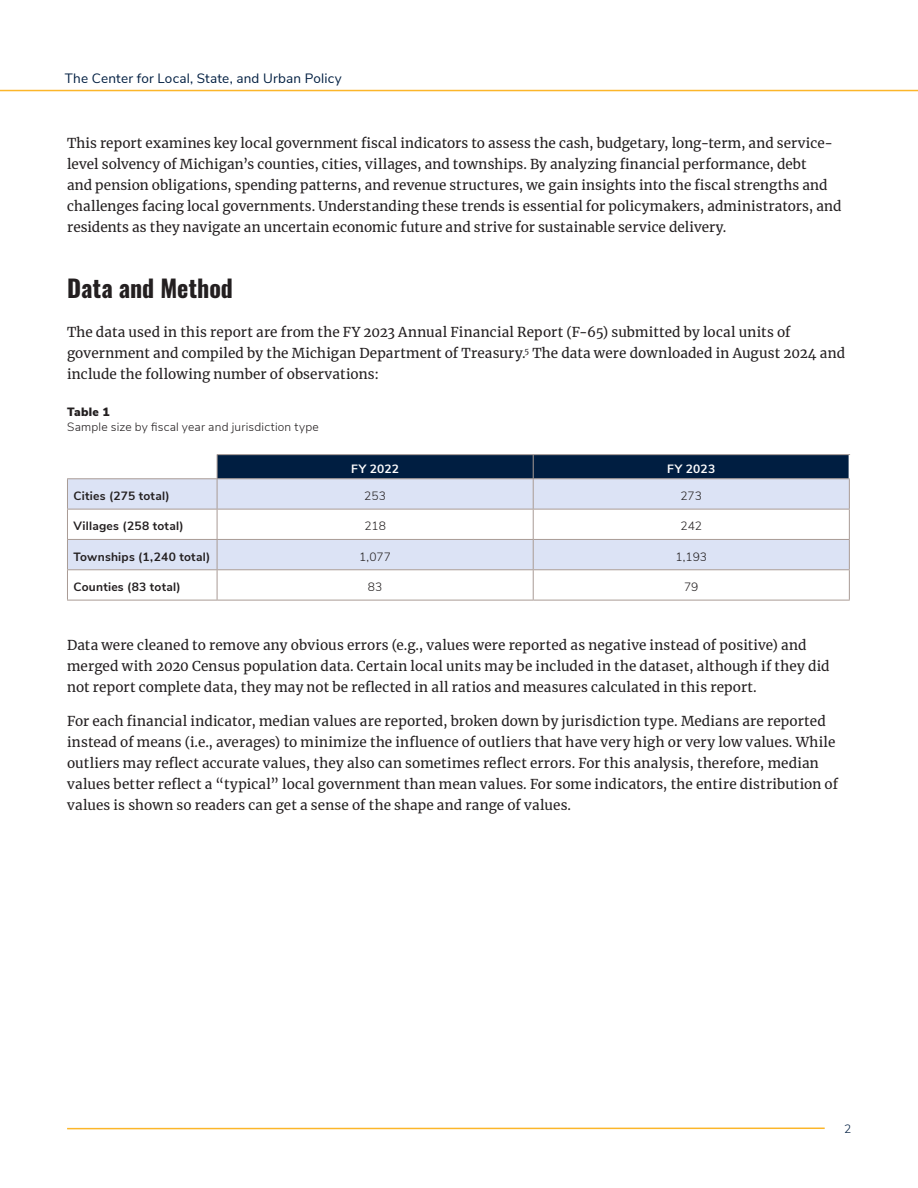
<style>
.page{position:relative;width:918px;height:1188px;background:#fff}
.page>*{position:absolute;margin:0;border:0;box-sizing:border-box;transform-origin:0 0}
.sub_title{font:700 24px "Oswald";color:#231f20}
.t1{font:13.5px/21px "Merriweather";letter-spacing:.01em;color:#231f20}
.t2{font:13.5px "Nunito Sans";letter-spacing:.015em;color:#001e41}
.figure_body_text{font:700 12px "Nunito Sans";letter-spacing:.02em;color:#231f20}
.figure_caption{font:300 12px "Nunito Sans";letter-spacing:.015em;color:#231f20}
.figure_body_text-2{font:300 12px "Nunito Sans";letter-spacing:.005em;color:#231f20}
.figure_body_text-3{font:700 12px "Nunito Sans";letter-spacing:.02em;color:#fff}
.figure_title{font:900 12px "Nunito Sans";letter-spacing:.025em;color:#231f20}
.t3{font:300 12px "Nunito Sans";color:#001e41}
</style>
<div class="page">
<hr style="left:0;top:90px;width:918px;height:1px;background:#fcb62a">
<hr style="left:67px;top:1128px;width:758px;height:1px;background:#fcb62a">
<svg style="left:68px;top:479px;width:781px;height:30px;background:#dae1f2"></svg>
<svg style="left:68px;top:510px;width:781px;height:90px"></svg>
<hr style="left:217px;top:454px;width:316px;height:1px;background:#a99b95">
<hr style="left:533px;top:454px;width:317px;height:1px;background:#a99b95">
<hr style="left:67px;top:478px;width:150px;height:1px;background:#a99b95">
<hr style="left:67px;top:479px;width:1px;height:30px;background:#a99b95">
<hr style="left:217px;top:479px;width:1px;height:30px;background:#a99b95">
<hr style="left:533px;top:479px;width:1px;height:30px;background:#a99b95">
<hr style="left:849px;top:479px;width:1px;height:30px;background:#a99b95">
<svg style="left:217px;top:455px;width:633px;height:24px;background:#072345"></svg>
<svg style="left:67px;top:540px;width:1px;height:29px"></svg>
<svg style="left:217px;top:540px;width:1px;height:29px"></svg>
<svg style="left:533px;top:540px;width:1px;height:29px"></svg>
<svg style="left:849px;top:540px;width:1px;height:29px"></svg>
<hr style="left:67px;top:509px;width:1px;height:30px;background:#a99b95">
<hr style="left:67px;top:509px;width:150px;height:1px;background:#a99b95">
<hr style="left:217px;top:509px;width:316px;height:1px;background:#a99b95">
<hr style="left:533px;top:509px;width:317px;height:1px;background:#a99b95">
<hr style="left:217px;top:509px;width:1px;height:30px;background:#a99b95">
<hr style="left:533px;top:509px;width:1px;height:30px;background:#a99b95">
<hr style="left:849px;top:509px;width:1px;height:30px;background:#a99b95">
<hr style="left:67px;top:539px;width:150px;height:1px;background:#a99b95">
<hr style="left:217px;top:539px;width:316px;height:1px;background:#a99b95">
<hr style="left:533px;top:539px;width:317px;height:1px;background:#a99b95">
<hr style="left:67px;top:570px;width:1px;height:30px;background:#a99b95">
<hr style="left:67px;top:569px;width:150px;height:1px;background:#a99b95">
<hr style="left:217px;top:569px;width:316px;height:1px;background:#a99b95">
<hr style="left:533px;top:569px;width:317px;height:1px;background:#a99b95">
<hr style="left:217px;top:570px;width:1px;height:30px;background:#a99b95">
<hr style="left:533px;top:570px;width:1px;height:30px;background:#a99b95">
<hr style="left:849px;top:570px;width:1px;height:30px;background:#a99b95">
<hr style="left:67px;top:600px;width:150px;height:1px;background:#a99b95">
<hr style="left:217px;top:600px;width:316px;height:1px;background:#a99b95">
<hr style="left:533px;top:600px;width:317px;height:1px;background:#a99b95">
<p class="t2" style="left:65px;top:69px;width:279px">The Center for Local, State, and Urban Policy</p>
<p class="t1" style="left:67px;top:132px;width:776px">This report examines key local government fiscal indicators to assess the cash, budgetary, long-term, and service&shy;level solvency of Michigan’s counties, cities, villages, and townships. By analyzing financial performance, debt<br>and pension obligations, spending patterns, and revenue structures, we gain insights into the fiscal strengths and challenges facing local governments. Understanding these trends is essential for policymakers, administrators, and residents as they navigate an uncertain economic future and strive for sustainable service delivery.</p>
<p class="sub_title" style="left:67px;top:276px;width:167px">Data and Method</p>
<p class="t1" style="left:67px;top:321px;width:779px">The data used in this report are from the FY 2023 Annual Financial Report (F-65) submitted by local units of government and compiled by the Michigan Department of Treasury.<sup>5</sup> The data were downloaded in August 2024 and include the following number of observations:</p>
<p class="figure_title" style="left:67px;top:403px;width:44px">Table 1</p>
<p class="figure_caption" style="left:67px;top:418px;width:253px">Sample size by fiscal year and jurisdiction type</p>
<p class="figure_body_text-3" style="left:351px;top:460px;width:49px">FY 2022</p>
<p class="figure_body_text-3" style="left:667px;top:460px;width:50px">FY 2023</p>
<p class="figure_body_text" style="left:73px;top:487px;width:98px">Cities (275 total)</p>
<p class="figure_body_text-2" style="left:364px;top:487px;width:23px">253</p>
<p class="figure_body_text-2" style="left:680px;top:487px;width:23px">273</p>
<p class="figure_body_text" style="left:73px;top:517px;width:112px">Villages (258 total)</p>
<p class="figure_body_text-2" style="left:364px;top:517px;width:23px">218</p>
<p class="figure_body_text-2" style="left:681px;top:517px;width:23px">242</p>
<p class="figure_body_text" style="left:73px;top:548px;width:138px">Townships (1,240 total)</p>
<p class="figure_body_text-2" style="left:359px;top:548px;width:34px">1,077</p>
<p class="figure_body_text-2" style="left:675px;top:548px;width:33px">1,193</p>
<p class="figure_body_text" style="left:73px;top:578px;width:109px">Counties (83 total)</p>
<p class="figure_body_text-2" style="left:368px;top:578px;width:16px">83</p>
<p class="figure_body_text-2" style="left:684px;top:578px;width:16px">79</p>
<p class="t1" style="left:67px;top:634px;width:764px">Data were cleaned to remove any obvious errors (e.g., values were reported as negative instead of positive) and merged with 2020 Census population data. Certain local units may be included in the dataset, although if they did not report complete data, they may not be reflected in all ratios and measures calculated in this report.</p>
<p class="t1" style="left:67px;top:711px;width:773px">For each financial indicator, median values are reported, broken down by jurisdiction type. Medians are reported instead of means (i.e., averages) to minimize the influence of outliers that have very high or very low values. While outliers may reflect accurate values, they also can sometimes reflect errors. For this analysis, therefore, median values better reflect a “typical” local government than mean values. For some indicators, the entire distribution of values is shown so readers can get a sense of the shape and range of values.</p>
<p class="t3" style="left:844px;top:1120px;width:9px">2</p>
</div>
